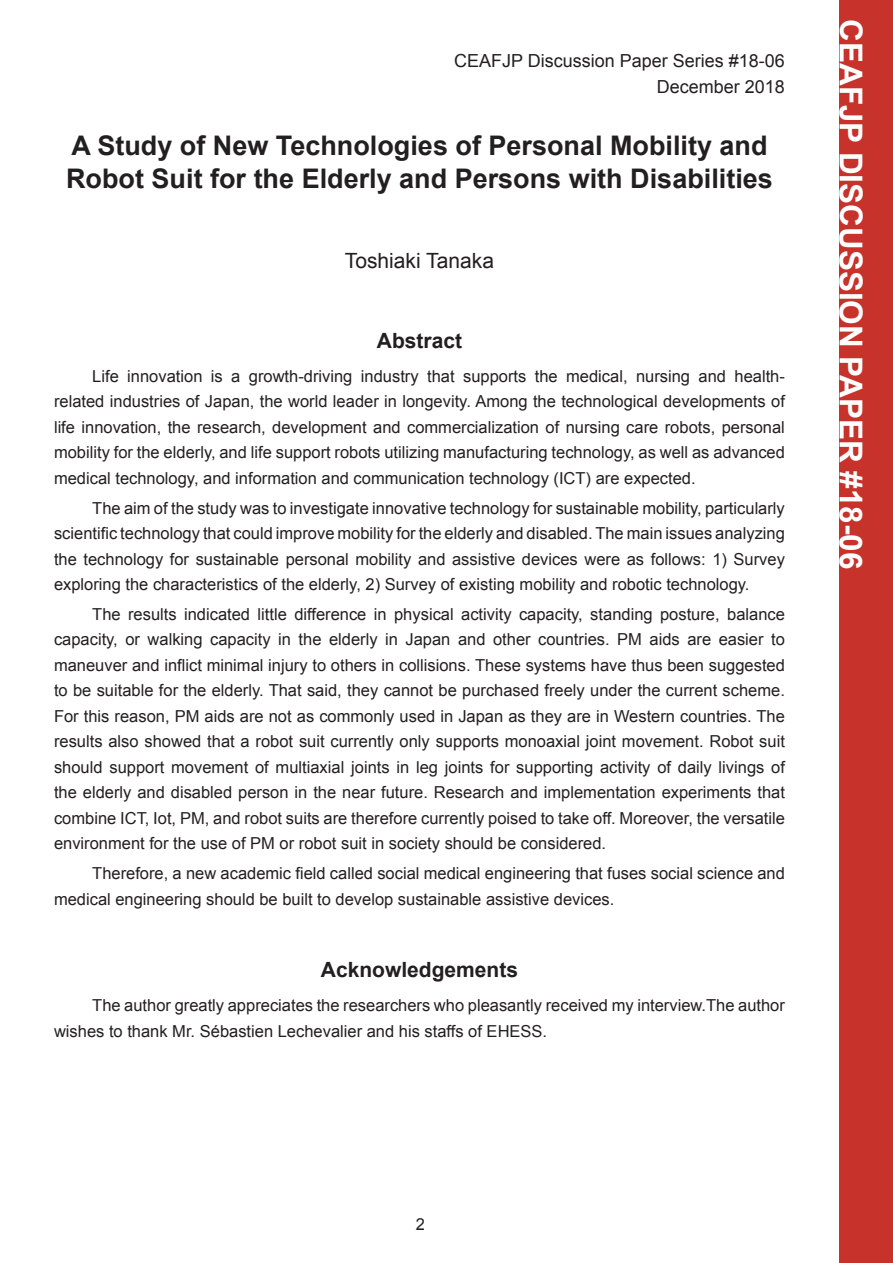
<style>
.page{position:relative;width:893px;height:1263px;background:#fff}
.page>*{position:absolute;margin:0;border:0;box-sizing:border-box;transform-origin:0 0}
.Gabarit_légende{font:700 31.5px "Arial";color:#fff}
.Titre_article{font:700 27px/32.4px "Arial";color:#231f20}
.Titre_paragraphe{font:700 21px "Arial";color:#231f20}
.Auteur{font:21px "Arial";color:#231f20}
.Infos{font:18px "Arial";color:#231f20}
.t1{font:16.5px/25.5px "Arial";color:#231f20;text-align:justify}
</style>
<div class="page">
<div style="left:840px;top:0;width:53px;height:1263px;background:#c7322b"></div>
<p class="Infos" style="left:454px;top:49px;width:332px">CEAFJP Discussion Paper Series #18-06</p>
<p class="Infos" style="left:657px;top:75px;width:130px">December 2018</p>
<p class="Titre_article" style="left:66px;top:130px;width:708px">A Study of New Technologies of Personal Mobility and<br>Robot Suit for the Elderly and Persons with Disabilities</p>
<p class="Auteur" style="left:345px;top:247px;width:151px">Toshiaki Tanaka</p>
<p class="Titre_paragraphe" style="left:377px;top:326px;width:87px">Abstract</p>
<p class="t1" style="left:54px;top:363px;width:732px;text-indent:38px">Life innovation is a growth-driving industry that supports the medical, nursing and health&shy;related industries of Japan, the world leader in longevity. Among the technological developments of life innovation, the research, development and commercialization of nursing care robots, personal mobility for the elderly, and life support robots utilizing manufacturing technology, as well as advanced medical technology, and information and communication technology (ICT) are expected.</p>
<p class="t1" style="left:54px;top:495px;width:732px;text-indent:38px">The aim of the study was to investigate innovative technology for sustainable mobility, particularly scientific technology that could improve mobility for the elderly and disabled. The main issues analyzing the technology for sustainable personal mobility and assistive devices were as follows: 1) Survey exploring the characteristics of the elderly, 2) Survey of existing mobility and robotic technology.</p>
<p class="t1" style="left:54px;top:601px;width:732px;text-indent:38px">The results indicated little difference in physical activity capacity, standing posture, balance capacity, or walking capacity in the elderly in Japan and other countries. PM aids are easier to maneuver and inflict minimal injury to others in collisions. These systems have thus been suggested to be suitable for the elderly. That said, they cannot be purchased freely under the current scheme.<br>For this reason, PM aids are not as commonly used in Japan as they are in Western countries. The results also showed that a robot suit currently only supports monoaxial joint movement. Robot suit should support movement of multiaxial joints in leg joints for supporting activity of daily livings of the elderly and disabled person in the near future. Research and implementation experiments that combine ICT, Iot, PM, and robot suits are therefore currently poised to take off. Moreover, the versatile environment for the use of PM or robot suit in society should be considered.</p>
<p class="t1" style="left:54px;top:861px;width:732px;text-indent:38px">Therefore, a new academic field called social medical engineering that fuses social science and medical engineering should be built to develop sustainable assistive devices.</p>
<p class="Titre_paragraphe" style="left:321px;top:955px;width:199px">Acknowledgements</p>
<p class="t1" style="left:54px;top:993px;width:732px;text-indent:38px">The author greatly appreciates the researchers who pleasantly received my interview.The author wishes to thank Mr. Sébastien Lechevalier and his staffs of EHESS.</p>
<p class="Gabarit_légende" style="left:872px;top:19px;width:552px;rotate:90deg">CEAFJP DISCUSSION PAPER #18-06</p>
<p class="t1" style="left:416px;top:1212px;width:11px">2</p>
</div>
